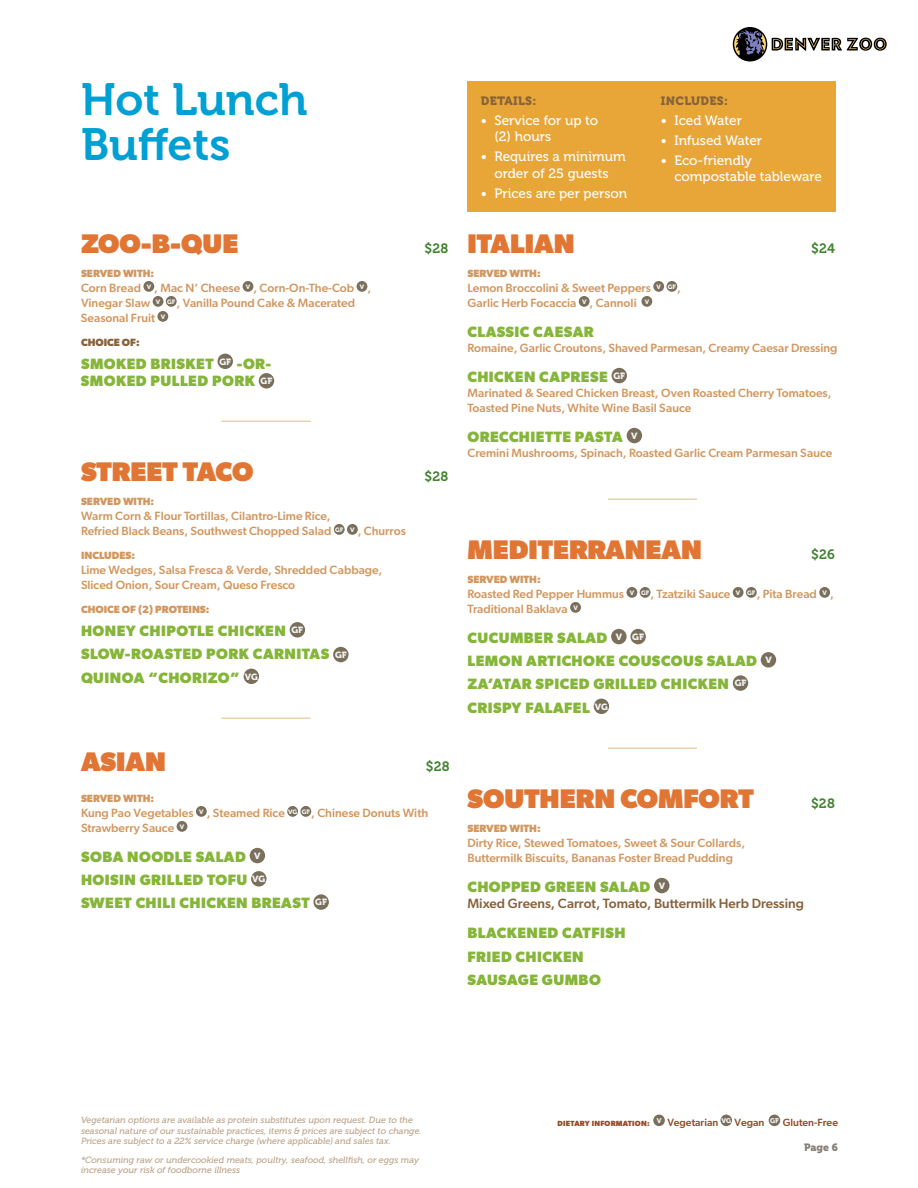
<style>
.page{position:relative;width:918px;height:1188px;background:#fff}
.page>*{position:absolute;margin:0;border:0;box-sizing:border-box;transform-origin:0 0}
.t1{font:45px/45px "Museo 700";color:#00a0d4}
.t2{font:800 27px "Gibson";color:#e17534}
.t3{font:700 15px/23.2px "Gibson";letter-spacing:.03em;color:#85b539}
.t4{font:13.5px/16.5px "Museo 500";color:#fff}
.t5{font:500 13.5px "Gibson";color:#87623b}
.t6{font:13.5px "Museo 700";letter-spacing:.025em;color:#418330}
.t7{font:500 12px/15px "Gibson";color:#d2975f}
.t8{font:12px "Museo 900";letter-spacing:.025em;color:#87623b}
.t9{font:700 10.5px "Gibson";color:#d2975f}
.t10{font:500 10.5px "Gibson";color:#964b29}
.t11{font:700 10.5px "Gibson";color:#87623b}
.t12{font:10.5px "Museo 900";color:#877d74}
.t13{font:italic 9px/10.5px "Museo 500";color:#bca389}
.s1{font-family:"Museo 900";font-weight:400;font-size:9px;color:#f3f4f6}
.s2{font-weight:700;font-size:7.5px}
</style>
<div class="page">
<svg style="left:733px;top:27px;width:34px;height:35px"></svg>
<svg style="left:734px;top:30px;width:32px;height:26px"></svg>
<svg style="left:772px;top:38px;width:115px;height:13px"></svg>
<div style="left:653px;top:1115px;width:12px;height:11px;background:#7a6f5b;border-radius:50%"></div>
<div style="left:720px;top:1115px;width:12px;height:11px;background:#7a6f5b;border-radius:50%"></div>
<div style="left:769px;top:1115px;width:11px;height:11px;background:#7a6f5b;border-radius:50%"></div>
<div style="left:467px;top:81px;width:369px;height:131px;background:#e7a637"></div>
<div style="left:143px;top:281px;width:11px;height:11px;background:#7a6f5b;border-radius:50%"></div>
<div style="left:243px;top:281px;width:10px;height:11px;background:#7a6f5b;border-radius:50%"></div>
<div style="left:357px;top:281px;width:10px;height:11px;background:#7a6f5b;border-radius:50%"></div>
<div style="left:153px;top:296px;width:10px;height:11px;background:#7a6f5b;border-radius:50%"></div>
<div style="left:166px;top:296px;width:11px;height:11px;background:#7a6f5b;border-radius:50%"></div>
<div style="left:157px;top:311px;width:11px;height:11px;background:#7a6f5b;border-radius:50%"></div>
<div style="left:218px;top:354px;width:15px;height:15px;background:#7a6f5b;border-radius:50%"></div>
<div style="left:259px;top:373px;width:15px;height:16px;background:#7a6f5b;border-radius:50%"></div>
<hr style="left:222px;top:421px;width:88px;height:1px;background:#e0bc85">
<div style="left:334px;top:524px;width:11px;height:11px;background:#7a6f5b;border-radius:50%"></div>
<div style="left:347px;top:524px;width:11px;height:11px;background:#7a6f5b;border-radius:50%"></div>
<div style="left:290px;top:622px;width:15px;height:16px;background:#7a6f5b;border-radius:50%"></div>
<div style="left:333px;top:647px;width:16px;height:15px;background:#7a6f5b;border-radius:50%"></div>
<div style="left:244px;top:669px;width:15px;height:15px;background:#7a6f5b;border-radius:50%"></div>
<hr style="left:222px;top:718px;width:88px;height:1px;background:#e0bc85">
<div style="left:196px;top:806px;width:11px;height:11px;background:#7a6f5b;border-radius:50%"></div>
<div style="left:287px;top:806px;width:11px;height:11px;background:#7a6f5b;border-radius:50%"></div>
<div style="left:300px;top:806px;width:11px;height:11px;background:#7a6f5b;border-radius:50%"></div>
<div style="left:177px;top:821px;width:10px;height:11px;background:#7a6f5b;border-radius:50%"></div>
<div style="left:250px;top:848px;width:15px;height:15px;background:#7a6f5b;border-radius:50%"></div>
<div style="left:251px;top:871px;width:16px;height:16px;background:#7a6f5b;border-radius:50%"></div>
<div style="left:313px;top:894px;width:16px;height:16px;background:#7a6f5b;border-radius:50%"></div>
<div style="left:653px;top:281px;width:11px;height:11px;background:#7a6f5b;border-radius:50%"></div>
<div style="left:666px;top:281px;width:11px;height:11px;background:#7a6f5b;border-radius:50%"></div>
<div style="left:579px;top:296px;width:11px;height:11px;background:#7a6f5b;border-radius:50%"></div>
<div style="left:641px;top:296px;width:11px;height:11px;background:#7a6f5b;border-radius:50%"></div>
<div style="left:612px;top:368px;width:15px;height:15px;background:#7a6f5b;border-radius:50%"></div>
<div style="left:627px;top:428px;width:15px;height:15px;background:#7a6f5b;border-radius:50%"></div>
<hr style="left:608px;top:499px;width:89px;height:1px;background:#e0bc85">
<div style="left:627px;top:587px;width:10px;height:11px;background:#7a6f5b;border-radius:50%"></div>
<div style="left:640px;top:587px;width:11px;height:11px;background:#7a6f5b;border-radius:50%"></div>
<div style="left:733px;top:587px;width:11px;height:11px;background:#7a6f5b;border-radius:50%"></div>
<div style="left:746px;top:587px;width:11px;height:11px;background:#7a6f5b;border-radius:50%"></div>
<div style="left:819px;top:587px;width:11px;height:11px;background:#7a6f5b;border-radius:50%"></div>
<div style="left:570px;top:602px;width:11px;height:11px;background:#7a6f5b;border-radius:50%"></div>
<div style="left:611px;top:629px;width:16px;height:15px;background:#7a6f5b;border-radius:50%"></div>
<div style="left:630px;top:629px;width:16px;height:15px;background:#7a6f5b;border-radius:50%"></div>
<div style="left:761px;top:652px;width:15px;height:16px;background:#7a6f5b;border-radius:50%"></div>
<div style="left:733px;top:675px;width:15px;height:16px;background:#7a6f5b;border-radius:50%"></div>
<div style="left:594px;top:699px;width:15px;height:15px;background:#7a6f5b;border-radius:50%"></div>
<hr style="left:608px;top:748px;width:89px;height:1px;background:#e0bc85">
<div style="left:654px;top:878px;width:15px;height:15px;background:#7a6f5b;border-radius:50%"></div>
<h1 class="t1" style="left:81px;top:77px;width:228px">Hot Lunch<br>Buffets</h1>
<h2 class="t2" style="left:81px;top:227px;width:159px">ZOO-B-QUE</h2>
<p class="t6" style="left:425px;top:241px;width:25px">$28</p>
<p class="t9" style="left:81px;top:267px;width:75px">SERVED WITH:</p>
<p class="t7" style="left:81px;top:280px;width:292px">Corn Bread <sup>V</sup> , Mac N’ Cheese <sup>V</sup> , Corn-On-The-Cob <sup>V</sup> ,<br>Vinegar Slaw <sup>V</sup> <sup>GF</sup> , Vanilla Pound Cake &amp; Macerated<br>Seasonal Fruit <sup>V</sup></p>
<p class="t11" style="left:81px;top:336px;width:60px">CHOICE OF:</p>
<p class="t3" style="left:81px;top:355px;width:193px;line-height:16.5px">SMOKED BRISKET <sup>GF</sup> -OR-<br>SMOKED PULLED PORK <span class="s1">GF</span></p>
<h2 class="t2" style="left:81px;top:455px;width:174px">STREET TACO</h2>
<p class="t6" style="left:425px;top:469px;width:25px">$28</p>
<p class="t9" style="left:81px;top:495px;width:75px">SERVED WITH:</p>
<p class="t7" style="left:81px;top:508px;width:327px">Warm Corn &amp; Flour Tortillas, Cilantro-Lime Rice,<br>Refried Black Beans, Southwest Chopped Salad <sup>GF</sup> <sup>V</sup> , Churros</p>
<p class="t9" style="left:81px;top:549px;width:56px">INCLUDES:</p>
<p class="t7" style="left:81px;top:562px;width:303px">Lime Wedges, Salsa Fresca &amp; Verde, Shredded Cabbage,<br>Sliced Onion, Sour Cream, Queso Fresco</p>
<p class="t9" style="left:81px;top:603px;width:130px">CHOICE OF (2) PROTEINS:</p>
<p class="t3" style="left:81px;top:619px;width:267px">HONEY CHIPOTLE CHICKEN <sup>GF<br></sup>SLOW-ROASTED PORK CARNITAS <span class="s1">GF<br></span>QUINOA “CHORIZO” <sup>VG</sup></p>
<h2 class="t2" style="left:81px;top:746px;width:86px">ASIAN</h2>
<p class="t6" style="left:426px;top:759px;width:25px">$28</p>
<p class="t9" style="left:81px;top:792px;width:75px">SERVED WITH:</p>
<p class="t7" style="left:81px;top:805px;width:349px">Kung Pao Vegetables <sup>V</sup> , Steamed Rice <sup>VG</sup> <sup>GF</sup> , Chinese Donuts With<br>Strawberry Sauce <sup>V</sup></p>
<p class="t3" style="left:81px;top:845px;width:247px">SOBA NOODLE SALAD <sup>V<br></sup>HOISIN GRILLED TOFU <sup>VG<br></sup>SWEET CHILI CHICKEN BREAST <sup>GF</sup></p>
<p class="t8" style="left:481px;top:94px;width:57px">DETAILS:</p>
<p class="t4" style="left:494px;top:112px;width:105px;text-indent:-14px">• Service for up to (2) hours</p>
<p class="t4" style="left:481px;top:148px;width:146px;text-align:center">• Requires a minimum order of 25 guests</p>
<p class="t4" style="left:481px;top:185px;width:148px">• Prices are per person</p>
<p class="t8" style="left:661px;top:94px;width:69px">INCLUDES:</p>
<p class="t4" style="left:661px;top:112px;width:82px">• Iced Water</p>
<p class="t4" style="left:661px;top:132px;width:103px">• Infused Water</p>
<p class="t4" style="left:674px;top:152px;width:149px;text-indent:-14px">• Eco-friendly compostable tableware</p>
<h2 class="t2" style="left:467px;top:227px;width:109px">ITALIAN</h2>
<p class="t6" style="left:811px;top:241px;width:25px">$24</p>
<p class="t9" style="left:467px;top:267px;width:75px">SERVED WITH:</p>
<p class="t7" style="left:467px;top:280px;width:215px">Lemon Broccolini &amp; Sweet Peppers <sup>V</sup> <sup>GF</sup> ,<br>Garlic Herb Focaccia <sup>V</sup> , Cannoli <sup>V</sup></p>
<p class="t3" style="left:467px;top:320px;width:128px">CLASSIC CAESAR</p>
<p class="t7" style="left:467px;top:340px;width:372px">Romaine, Garlic Croutons, Shaved Parmesan, Creamy Caesar Dressing</p>
<p class="t3" style="left:467px;top:365px;width:159px">CHICKEN CAPRESE <sup>GF</sup></p>
<p class="t7" style="left:467px;top:385px;width:366px">Marinated &amp; Seared Chicken Breast, Oven Roasted Cherry Tomatoes,<br>Toasted Pine Nuts, White Wine Basil Sauce</p>
<p class="t3" style="left:467px;top:425px;width:172px">ORECCHIETTE PASTA <sup>V</sup></p>
<p class="t7" style="left:467px;top:445px;width:366px">Cremini Mushrooms, Spinach, Roasted Garlic Cream Parmesan Sauce</p>
<h2 class="t2" style="left:467px;top:533px;width:236px">MEDITERRANEAN</h2>
<p class="t6" style="left:811px;top:547px;width:25px">$26</p>
<p class="t9" style="left:467px;top:573px;width:75px">SERVED WITH:</p>
<p class="t7" style="left:467px;top:586px;width:368px">Roasted Red Pepper Hummus <sup>V</sup> <sup>GF</sup> , Tzatziki Sauce <sup>V</sup> <sup>GF</sup> , Pita Bread <sup>V</sup> ,<br>Traditional Baklava <sup>V</sup></p>
<p class="t3" style="left:467px;top:626px;width:306px">CUCUMBER SALAD <sup>V</sup> <sup>GF<br></sup>LEMON ARTICHOKE COUSCOUS SALAD <sup>V<br></sup>ZA’ATAR SPICED GRILLED CHICKEN <sup>GF<br></sup>CRISPY FALAFEL <sup>VG</sup></p>
<h2 class="t2" style="left:467px;top:782px;width:288px">SOUTHERN COMFORT</h2>
<p class="t6" style="left:811px;top:796px;width:25px">$28</p>
<p class="t9" style="left:467px;top:822px;width:75px">SERVED WITH:</p>
<p class="t7" style="left:467px;top:835px;width:279px">Dirty Rice, Stewed Tomatoes, Sweet &amp; Sour Collards,<br>Buttermilk Biscuits, Bananas Foster Bread Pudding</p>
<p class="t3" style="left:467px;top:875px;width:199px">CHOPPED GREEN SALAD <sup>V</sup></p>
<p class="t5" style="left:467px;top:896px;width:338px">Mixed Greens, Carrot, Tomato, Buttermilk Herb Dressing</p>
<p class="t3" style="left:467px;top:921px;width:160px">BLACKENED CATFISH<br>FRIED CHICKEN<br>SAUSAGE GUMBO</p>
<p class="t13" style="left:81px;top:1115px;width:342px">Vegetarian options are available as protein substitutes upon request. Due to the seasonal nature of our sustainable practices, items &amp; prices are subject to change.<br>Prices are subject to a 22% service charge (where applicable) and sales tax.</p>
<p class="t13" style="left:81px;top:1154px;width:339px">*Consuming raw or undercookied meats, poultry, seafood, shellfish, or eggs may increase your risk of foodborne illness</p>
<p class="t10" style="left:558px;top:1116px;width:282px"><span class="s2">DIETARY INFORMATION:</span> <sup>V</sup> Vegetarian <sup>VG</sup> Vegan <sup>GF</sup> Gluten-Free</p>
<p class="t12" style="left:804px;top:1142px;width:35px">Page 6</p>
</div>
